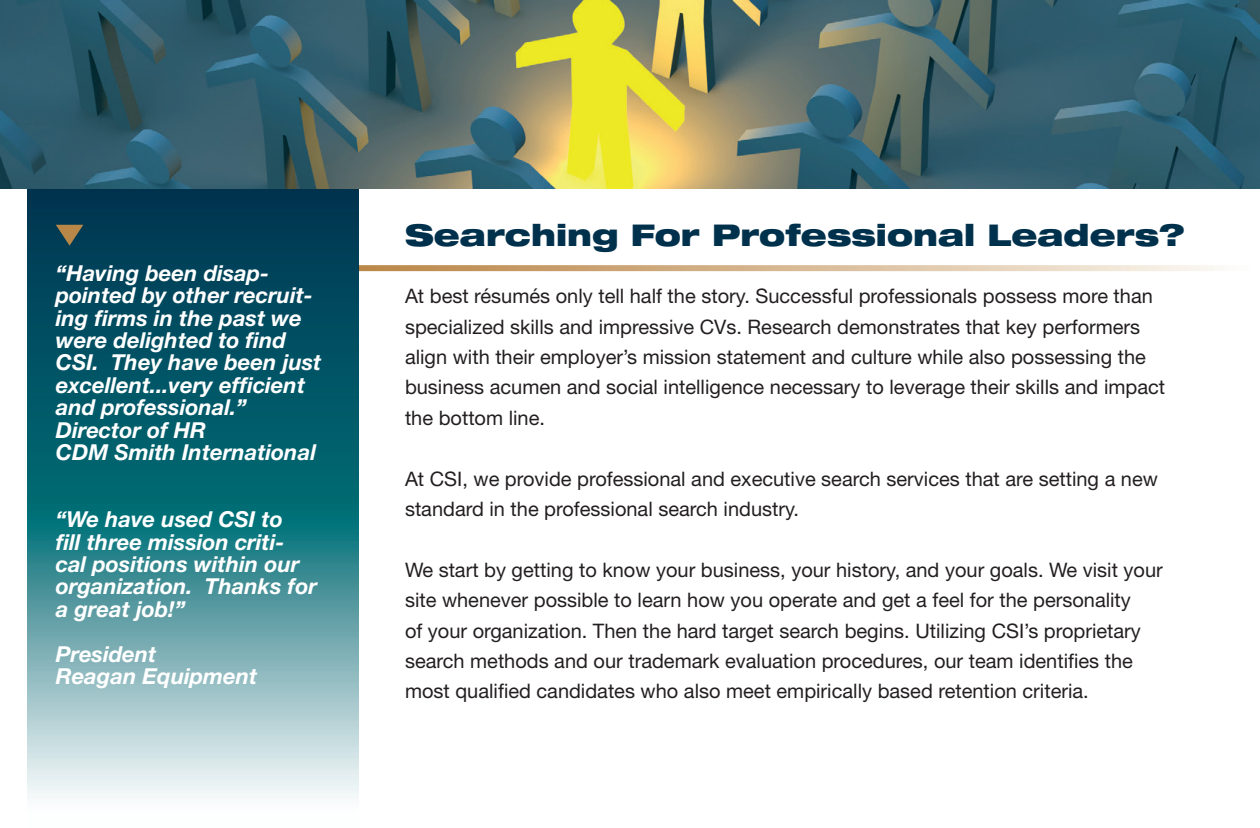
<style>
.page{position:relative;width:1260px;height:828px;background:#fff}
.page>*{position:absolute;margin:0;border:0;box-sizing:border-box;transform-origin:0 0}
.t1{font:900 expanded 30px "Helvetica Neue LT Std";color:#00314c}
.t2{font:italic 700 22px/22.4px "Helvetica Neue LT Std";color:#fff}
.t3{font:20px/30.4px "Helvetica Neue LT Std";color:#231f20}
</style>
<div class="page">
<svg style="left:28px;top:189px;width:331px;height:610px;background:#3b7e8a"></svg>
<img style="left:0;top:0;width:1260px;height:189px">
<svg style="left:56px;top:225px;width:27px;height:21px"></svg>
<svg style="left:359px;top:265px;width:858px;height:6px;background:#d9bc99"></svg>
<p class="t2" style="left:56px;top:261px;width:267px">“Having been disap&shy;pointed by other recruit&shy;ing firms in the past we were delighted to find<br>CSI. They have been just excellent...very efficient and professional.”<br>Director of HR<br>CDM Smith International</p>
<p class="t2" style="left:56px;top:508px;width:263px">“We have used CSI to<br>fill three mission criti&shy;cal positions within our organization. Thanks for a great job!”</p>
<p class="t2" style="left:56px;top:642px;width:203px">President<br>Reagan Equipment</p>
<h1 class="t1" style="left:405px;top:216px;width:781px">Searching For Professional Leaders?</h1>
<p class="t3" style="left:405px;top:281px;width:762px">At best résumés only tell half the story. Successful professionals possess more than specialized skills and impressive CVs. Research demonstrates that key performers align with their employer’s mission statement and culture while also possessing the business acumen and social intelligence necessary to leverage their skills and impact the bottom line.</p>
<p class="t3" style="left:405px;top:463px;width:755px">At CSI, we provide professional and executive search services that are setting a new standard in the professional search industry.</p>
<p class="t3" style="left:405px;top:554px;width:759px">We start by getting to know your business, your history, and your goals. We visit your site whenever possible to learn how you operate and get a feel for the personality<br>of your organization. Then the hard target search begins. Utilizing CSI’s proprietary search methods and our trademark evaluation procedures, our team identifies the most qualified candidates who also meet empirically based retention criteria.</p>
</div>
